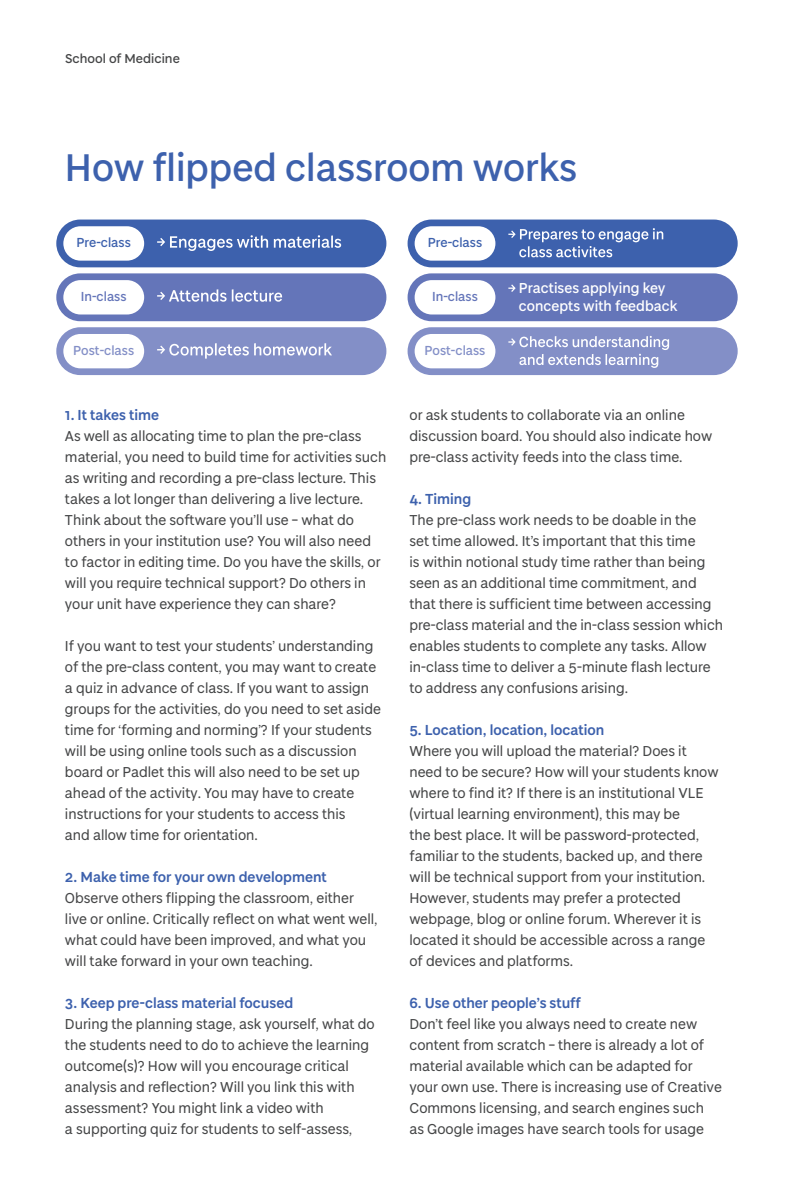
<style>
.page{position:relative;width:794px;height:1191px;background:#fff}
.page>*{position:absolute;margin:0;border:0;box-sizing:border-box;transform-origin:0 0}
.A_Heading{font:500 42px "Baxter Prospectus";color:#3d61ad}
.Body_copy{font:15.75px/21px "Baxter Prospectus";color:#454647}
.t1{font:500 15.75px "Baxter Prospectus";color:#fff}
.t2{font:500 14.35px "Baxter Prospectus";color:#838fc7}
.t3{font:500 14.35px "Baxter Prospectus";color:#3d61ad}
.t4{font:500 14.35px "Baxter Prospectus";color:#6475b9}
.t5{font:500 14px "Baxter Sans";color:#454647}
.s1{font-weight:600;color:#3d61ad}
</style>
<div class="page">
<div style="left:407px;top:219px;width:330px;height:48px;background:#3d61ad;border-radius:24px"></div>
<div style="left:414px;top:226px;width:81px;height:35px;background:#fff;border-radius:17px"></div>
<svg style="left:508px;top:228px;width:155px;height:29px"></svg>
<div style="left:407px;top:273px;width:330px;height:48px;background:#6475b9;border-radius:24px"></div>
<div style="left:414px;top:280px;width:81px;height:34px;background:#fff;border-radius:17px"></div>
<svg style="left:508px;top:284px;width:7px;height:8px"></svg>
<div style="left:407px;top:327px;width:330px;height:48px;background:#838fc7;border-radius:24px"></div>
<div style="left:414px;top:334px;width:81px;height:34px;background:#fff;border-radius:17px"></div>
<svg style="left:508px;top:336px;width:161px;height:32px"></svg>
<div style="left:56px;top:219px;width:330px;height:48px;background:#3d61ad;border-radius:24px"></div>
<div style="left:63px;top:226px;width:81px;height:35px;background:#fff;border-radius:17px"></div>
<svg style="left:157px;top:235px;width:111px;height:16px"></svg>
<svg style="left:274px;top:235px;width:67px;height:13px"></svg>
<div style="left:56px;top:273px;width:330px;height:48px;background:#6475b9;border-radius:24px"></div>
<div style="left:63px;top:280px;width:81px;height:34px;background:#fff;border-radius:17px"></div>
<svg style="left:157px;top:289px;width:125px;height:13px"></svg>
<div style="left:56px;top:327px;width:330px;height:48px;background:#838fc7;border-radius:24px"></div>
<div style="left:63px;top:334px;width:81px;height:34px;background:#fff;border-radius:17px"></div>
<svg style="left:157px;top:343px;width:175px;height:15px"></svg>
<p class="t5" style="left:65px;top:49px;width:116px">School of Medicine</p>
<p class="A_Heading" style="left:65px;top:139px;width:514px">How flipped classroom works</p>
<p class="t3" style="left:77px;top:232px;width:56px">Pre-class</p>
<p class="t3" style="left:428px;top:232px;width:56px">Pre-class</p>
<p class="t4" style="left:81px;top:286px;width:47px">In-class</p>
<p class="t4" style="left:432px;top:286px;width:47px">In-class</p>
<p class="t1" style="left:519px;top:277px;width:148px">Practises applying key</p>
<p class="t1" style="left:519px;top:295px;width:160px">concepts with feedback</p>
<p class="t2" style="left:73px;top:340px;width:62px">Post-class</p>
<p class="t2" style="left:424px;top:340px;width:62px">Post-class</p>
<p class="Body_copy" style="left:65px;top:404px;width:323px"><span class="s1">1. It takes time<br></span>As well as allocating time to plan the pre-class material, you need to build time for activities such as writing and recording a pre-class lecture. This takes a lot longer than delivering a live lecture.<br>Think about the software you’ll use – what do others in your institution use? You will also need to factor in editing time. Do you have the skills, or will you require technical support? Do others in your unit have experience they can share?</p>
<p class="Body_copy" style="left:65px;top:635px;width:317px">If you want to test your students’ understanding of the pre-class content, you may want to create a quiz in advance of class. If you want to assign groups for the activities, do you need to set aside time for ‘forming and norming’? If your students will be using online tools such as a discussion board or Padlet this will also need to be set up ahead of the activity. You may have to create instructions for your students to access this<br>and allow time for orientation.</p>
<p class="Body_copy" style="left:65px;top:866px;width:314px"><span class="s1">2. Make time for your own development </span>Observe others flipping the classroom, either live or online. Critically reflect on what went well, what could have been improved, and what you will take forward in your own teaching.</p>
<p class="Body_copy" style="left:65px;top:992px;width:311px"><span class="s1">3. Keep pre-class material focused<br></span>During the planning stage, ask yourself, what do the students need to do to achieve the learning outcome(s)? How will you encourage critical analysis and reflection? Will you link this with assessment? You might link a video with<br>a supporting quiz for students to self-assess,</p>
<p class="Body_copy" style="left:409px;top:404px;width:304px">or ask students to collaborate via an online discussion board. You should also indicate how pre-class activity feeds into the class time.</p>
<p class="Body_copy" style="left:409px;top:488px;width:315px"><span class="s1">4. Timing<br></span>The pre-class work needs to be doable in the<br>set time allowed. It’s important that this time<br>is within notional study time rather than being seen as an additional time commitment, and that there is sufficient time between accessing pre-class material and the in-class session which enables students to complete any tasks. Allow in-class time to deliver a 5-minute flash lecture to address any confusions arising.</p>
<p class="Body_copy" style="left:409px;top:719px;width:310px"><span class="s1">5. Location, location, location<br></span>Where you will upload the material? Does it need to be secure? How will your students know where to find it? If there is an institutional VLE (virtual learning environment), this may be<br>the best place. It will be password-protected, familiar to the students, backed up, and there will be technical support from your institution.<br>However, students may prefer a protected webpage, blog or online forum. Wherever it is located it should be accessible across a range of devices and platforms.</p>
<p class="Body_copy" style="left:409px;top:992px;width:314px"><span class="s1">6. Use other people’s stuff<br></span>Don’t feel like you always need to create new content from scratch – there is already a lot of material available which can be adapted for your own use. There is increasing use of Creative Commons licensing, and search engines such as Google images have search tools for usage</p>
</div>
